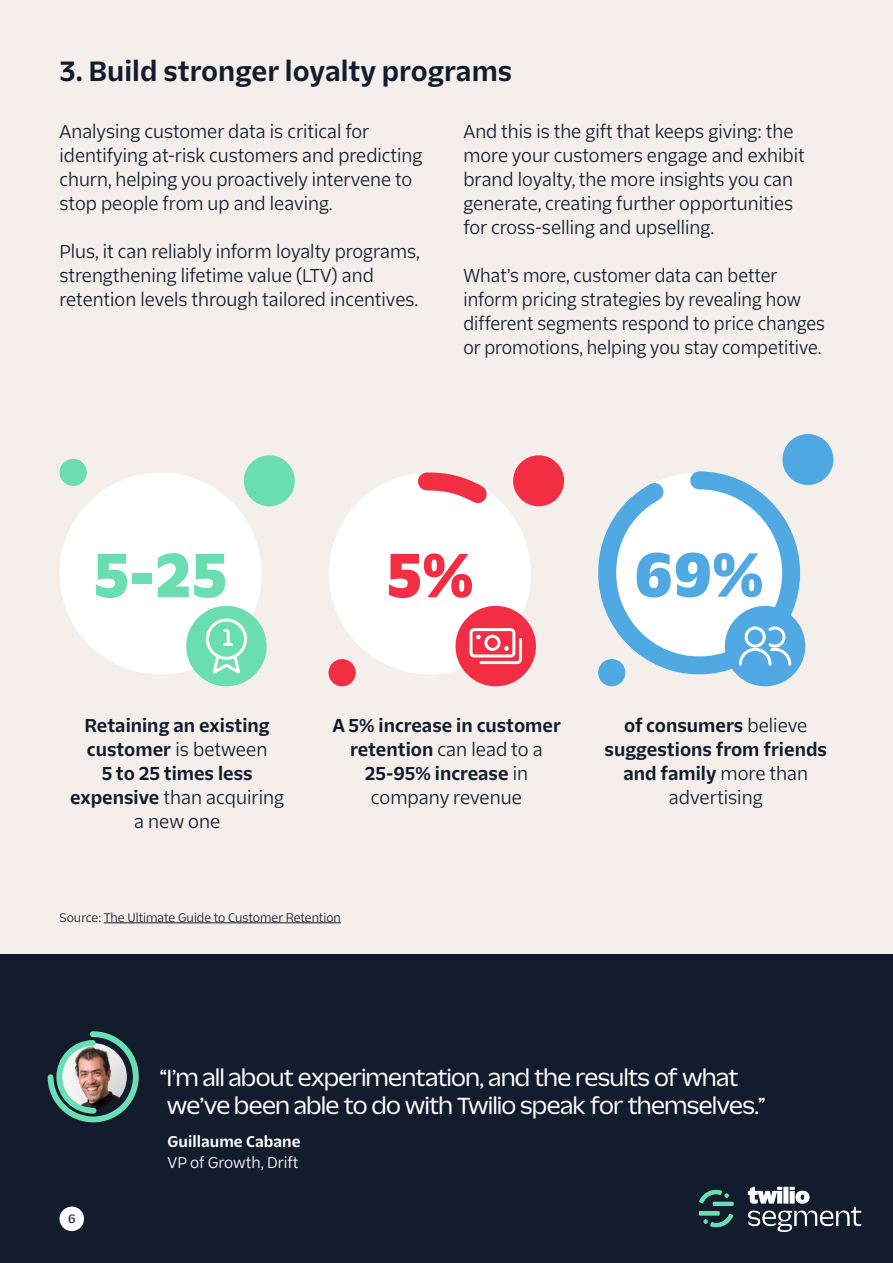
<style>
.page{position:relative;width:893px;height:1263px;background:#f5efec}
.page>*{position:absolute;margin:0;border:0;box-sizing:border-box;transform-origin:0 0}
.t1{font:800 60.15px "Twilio Sans Text";color:#6addb2}
.t2{font:800 60.15px "Twilio Sans Text";color:#51a9e3}
.t3{font:800 60.15px "Twilio Sans Text";color:#f22e45}
.t4{font:700 27px "Twilio Sans Text";color:#121c2d}
.t5{font:500 22.5px/28.5px "Twilio Sans Display";letter-spacing:.03em;color:#fff}
.t6{font:18px/24px "Twilio Sans Text";color:#121c2d}
.t7{font:700 18px/24px "Twilio Sans Text";color:#121c2d;text-align:center}
.t8{font:18px/24px "Twilio Sans Text";color:#121c2d;scale:.95 1}
.t9{font:15px "Twilio Sans Text";color:#fff}
.t10{font:700 15px "Twilio Sans Text";color:#fff}
.t11{font:12px "Twilio Sans Text";color:#121c2d}
.t12{font:500 11.7px "Twilio Sans Text";color:#121c2d}
.s1{font-weight:400}
</style>
<div class="page">
<div style="left:0;top:954px;width:893px;height:309px;background:#121c2d"></div>
<svg style="left:47px;top:1031px;width:92px;height:92px"></svg>
<div style="left:60px;top:472px;width:201px;height:202px;background:#fff;border-radius:50%"></div>
<div style="left:329px;top:472px;width:202px;height:202px;background:#fff;border-radius:50%"></div>
<svg style="left:598px;top:471px;width:208px;height:212px"></svg>
<div style="left:244px;top:455px;width:51px;height:51px;background:#6addb2;border-radius:50%"></div>
<div style="left:513px;top:455px;width:51px;height:51px;background:#f22e45;border-radius:50%"></div>
<div style="left:782px;top:434px;width:51px;height:51px;background:#51a9e3;border-radius:50%"></div>
<div style="left:60px;top:459px;width:27px;height:27px;background:#6addb2;border-radius:50%"></div>
<div style="left:328px;top:659px;width:28px;height:27px;background:#f22e45;border-radius:50%"></div>
<div style="left:598px;top:659px;width:27px;height:27px;background:#51a9e3;border-radius:50%"></div>
<div style="left:725px;top:606px;width:80px;height:80px;background:#51a9e3;border-radius:50%"></div>
<div style="left:456px;top:606px;width:80px;height:80px;background:#f22e45;border-radius:50%"></div>
<div style="left:186px;top:606px;width:81px;height:80px;background:#6addb2;border-radius:50%"></div>
<svg style="left:469px;top:628px;width:53px;height:37px"></svg>
<hr style="left:104px;top:922px;width:237px;height:1px;background:#121c2d">
<svg style="left:409px;top:472px;width:88px;height:31px"></svg>
<svg style="left:738px;top:626px;width:54px;height:40px"></svg>
<svg style="left:205px;top:618px;width:42px;height:56px"></svg>
<img style="left:698px;top:1186px;width:163px;height:45px">
<div style="left:60px;top:1206px;width:24px;height:25px;background:#fff;border-radius:50%"></div>
<h2 class="t4" style="left:60px;top:53px;width:454px">3. Build stronger loyalty programs</h2>
<p class="t6" style="left:60px;top:119px;width:364px">Analysing customer data is critical for identifying at-risk customers and predicting churn, helping you proactively intervene to stop people from up and leaving.</p>
<p class="t6" style="left:60px;top:239px;width:362px">Plus, it can reliably inform loyalty programs, strengthening lifetime value (LTV) and retention levels through tailored incentives.</p>
<p class="t6" style="left:463px;top:119px;width:343px">And this is the gift that keeps giving: the more your customers engage and exhibit brand loyalty, the more insights you can generate, creating further opportunities for cross-selling and upselling.</p>
<p class="t8" style="left:463px;top:263px;width:382px">What’s more, customer data can better inform pricing strategies by revealing how different segments respond to price changes or promotions, helping you stay competitive.</p>
<h1 class="t1" style="left:93px;top:535px;width:136px">5-25</h1>
<h1 class="t3" style="left:386px;top:535px;width:89px">5%</h1>
<h1 class="t2" style="left:634px;top:534px;width:131px">69%</h1>
<p class="t7" style="left:70px;top:713px;width:216px">Retaining an existing customer <span class="s1">is between<br></span>5 to 25 times less expensive <span class="s1">than acquiring a new one</span></p>
<p class="t7" style="left:605px;top:713px;width:224px">of consumers <span class="s1">believe </span>suggestions from friends and family <span class="s1">more than advertising</span></p>
<p class="t7" style="left:332px;top:713px;width:230px">A 5% increase in customer retention <span class="s1">can lead to a<br></span>25-95% increase <span class="s1">in company revenue</span></p>
<p class="t11" style="left:60px;top:909px;width:283px">Source: The Ultimate Guide to Customer Retention</p>
<p class="t12" style="left:68px;top:1211px;width:9px">6</p>
<p class="t5" style="left:168px;top:1063px;width:599px;text-indent:-7px">“I’m all about experimentation, and the results of what we’ve been able to do with Twilio speak for themselves.”</p>
<p class="t10" style="left:168px;top:1132px;width:135px">Guillaume Cabane</p>
<p class="t9" style="left:168px;top:1153px;width:132px">VP of Growth, Drift</p>
</div>
